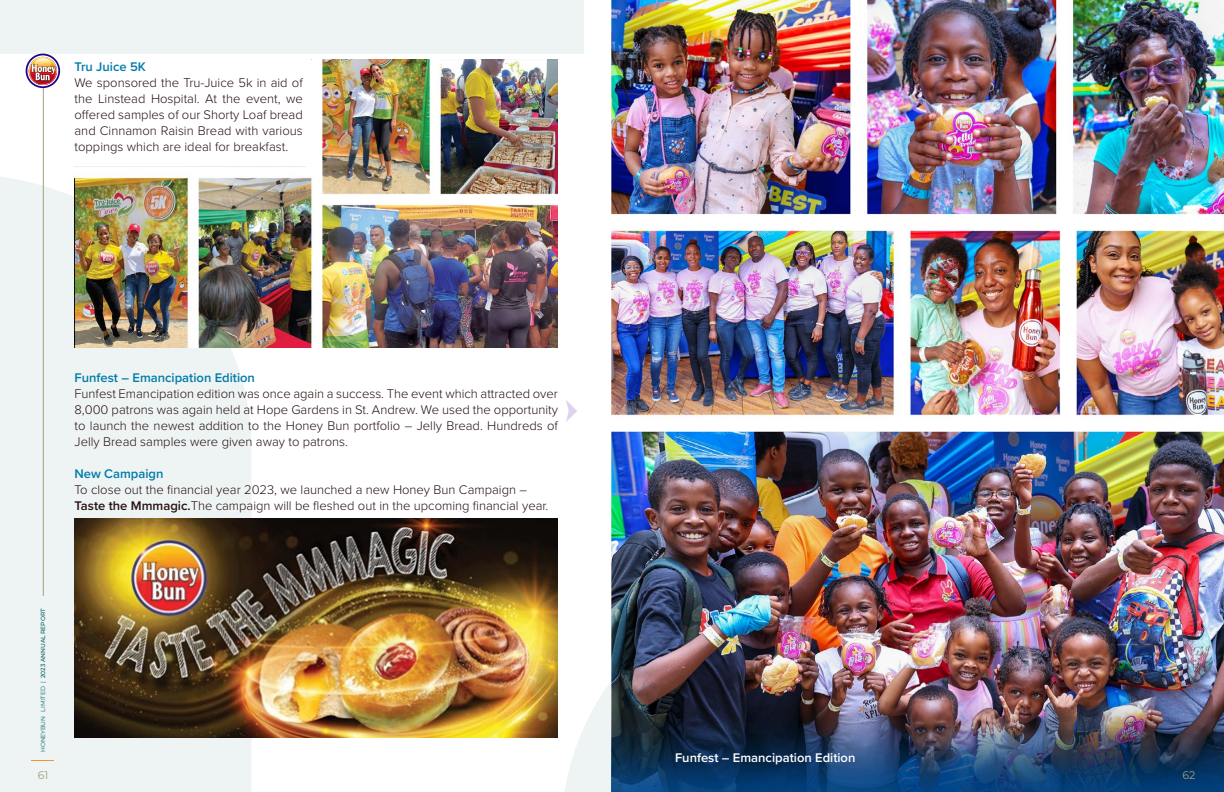
<style>
.page{position:relative;width:1224px;height:792px;background:#fff}
.page>*{position:absolute;margin:0;border:0;box-sizing:border-box;transform-origin:0 0}
.t1{font:300 13px/16px "Proxima Nova";color:#271010;text-align:justify}
.t2{font:600 13px "Proxima Nova";color:#007ba8}
.t3{font:600 13px "Proxima Nova";color:#fff}
.t4{font:11px "Montserrat";color:#a59e7c}
.t5{font:6px "Montserrat";letter-spacing:-.015em;color:#006064}
.s1{font-weight:600}
.s2{font-weight:500}
</style>
<div class="page">
<div style="left:0;top:0;width:584px;height:54px;background:#eef4f4"></div>
<svg style="left:565px;top:570px;width:47px;height:222px"></svg>
<div style="left:0;top:174px;width:252px;height:618px;background:#eef4f4"></div>
<svg style="left:31px;top:760px;width:23px;height:1px"></svg>
<hr style="left:43px;top:87px;width:1px;height:509px;background:#a59f7d">
<svg style="left:26px;top:54px;width:34px;height:34px"></svg>
<img style="left:75px;top:60px;width:483px;height:288px">
<svg style="left:566px;top:400px;width:11px;height:22px"></svg>
<img style="left:612px;top:0;width:612px;height:792px">
<img style="left:75px;top:518px;width:482px;height:219px">
<div style="left:306px;top:60px;width:10px;height:110px;background:#fff"></div>
<p class="t2" style="left:75px;top:57px;width:73px">Tru Juice 5K</p>
<p class="t1" style="left:75px;top:74px;width:230px">We sponsored the Tru-Juice 5k in aid of the Linstead Hospital. At the event, we offered samples of our Shorty Loaf bread and Cinnamon Raisin Bread with various toppings which are ideal for breakfast.</p>
<p class="t2" style="left:75px;top:368px;width:182px">Funfest – Emancipation Edition</p>
<p class="t1" style="left:75px;top:385px;width:485px">Funfest Emancipation edition was once again a success. The event which attracted over 8,000 patrons was again held at Hope Gardens in St. Andrew. We used the opportunity to launch the newest addition to the Honey Bun portfolio – Jelly Bread. Hundreds of Jelly Bread samples were given away to patrons.</p>
<p class="t2" style="left:75px;top:464px;width:90px">New Campaign</p>
<p class="t1" style="left:75px;top:481px;width:475px">To close out the financial year 2023, we launched a new Honey Bun Campaign –<br><span class="s1">Taste the Mmmagic.</span>The campaign will be fleshed out in the upcoming financial year.</p>
<p class="t5" style="left:39px;top:752px;width:145px;rotate:-90deg">HONEYBUN LIMITED | <span class="s2">2023 ANNUAL REPORT</span></p>
<p class="t4" style="left:38px;top:767px;width:12px">61</p>
<p class="t3" style="left:675px;top:748px;width:182px">Funfest – Emancipation Edition</p>
<p class="t4" style="left:1183px;top:767px;width:14px">62</p>
</div>
